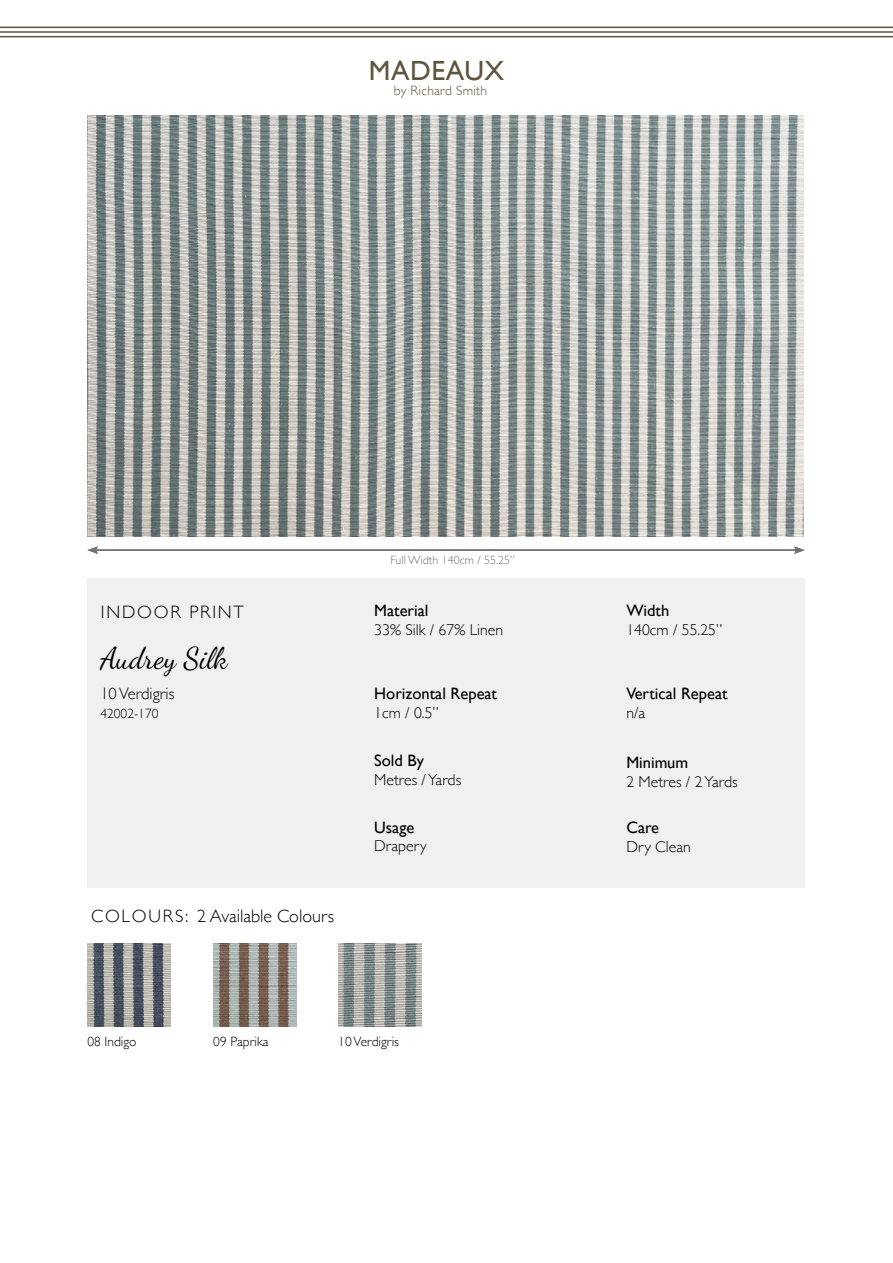
<style>
.page{position:relative;width:893px;height:1263px;background:#fff}
.page>*{position:absolute;margin:0;border:0;box-sizing:border-box;transform-origin:0 0}
.t1{font:30px "Dancing Script";color:#000}
.t2{font:27.75px "Gill Sans";letter-spacing:.02em;color:#5f553e}
.t3{font:300 18px "Gill Sans";color:#000}
.t4{font:300 18px "Gill Sans";letter-spacing:.1em;color:#000}
.t5{font:16.5px "Gill Sans";color:#000}
.t6{font:300 16.5px "Gill Sans";color:#000}
.t7{font:300 15.75px "Gill Sans";color:#000}
.t8{font:300 13.5px "Gill Sans";color:#000}
.t9{font:300 13.5px "Gill Sans";letter-spacing:.02em;color:#61533a}
.t10{font:300 12px "Gill Sans";color:#7a726c}
</style>
<div class="page">
<hr style="left:0;top:36px;width:893px;height:1px;background:#60533c">
<hr style="left:0;top:31px;width:893px;height:2px;background:#60533c">
<hr style="left:0;top:27px;width:893px;height:1px;background:#60533c">
<img style="left:87px;top:943px;width:83px;height:83px">
<img style="left:213px;top:943px;width:83px;height:83px">
<img style="left:338px;top:943px;width:83px;height:83px">
<div style="left:87px;top:578px;width:718px;height:310px;background:#f0f0f0"></div>
<hr style="left:96px;top:549px;width:700px;height:2px;background:#7a726c">
<svg style="left:87px;top:546px;width:11px;height:8px"></svg>
<svg style="left:794px;top:546px;width:11px;height:8px"></svg>
<img style="left:87px;top:116px;width:717px;height:421px">
<h2 class="t2" style="left:369px;top:54px;width:137px">MADEAUX</h2>
<p class="t9" style="left:394px;top:80px;width:95px">by Richard Smith</p>
<p class="t4" style="left:101px;top:597px;width:145px">INDOOR PRINT</p>
<h1 class="t1" style="left:100px;top:635px;width:129px">Audrey Silk</h1>
<p class="t6" style="left:100px;top:681px;width:76px">10 Verdigris</p>
<p class="t8" style="left:100px;top:703px;width:60px">42002-170</p>
<p class="t3" style="left:91px;top:902px;width:245px">COLOURS: 2 Available Colours</p>
<p class="t10" style="left:390px;top:551px;width:126px">Full Width 140cm / 55.25”</p>
<p class="t5" style="left:374px;top:600px;width:56px">Material</p>
<p class="t7" style="left:374px;top:617px;width:130px">33% Silk / 67% Linen</p>
<p class="t5" style="left:374px;top:684px;width:124px">Horizontal Repeat</p>
<p class="t7" style="left:374px;top:701px;width:66px">1cm / 0.5”</p>
<p class="t5" style="left:374px;top:751px;width:51px">Sold By</p>
<p class="t7" style="left:374px;top:768px;width:88px">Metres / Yards</p>
<p class="t5" style="left:374px;top:817px;width:42px">Usage</p>
<p class="t7" style="left:374px;top:834px;width:54px">Drapery</p>
<p class="t8" style="left:87px;top:1031px;width:51px">08 Indigo</p>
<p class="t8" style="left:213px;top:1031px;width:57px">09 Paprika</p>
<p class="t8" style="left:338px;top:1031px;width:62px">10 Verdigris</p>
<p class="t5" style="left:626px;top:600px;width:44px">Width</p>
<p class="t7" style="left:626px;top:617px;width:98px">140cm / 55.25”</p>
<p class="t5" style="left:626px;top:684px;width:103px">Vertical Repeat</p>
<p class="t7" style="left:626px;top:701px;width:20px">n/a</p>
<p class="t5" style="left:626px;top:753px;width:63px">Minimum</p>
<p class="t7" style="left:626px;top:770px;width:113px">2 Metres / 2 Yards</p>
<p class="t5" style="left:626px;top:817px;width:34px">Care</p>
<p class="t7" style="left:626px;top:834px;width:66px">Dry Clean</p>
</div>
